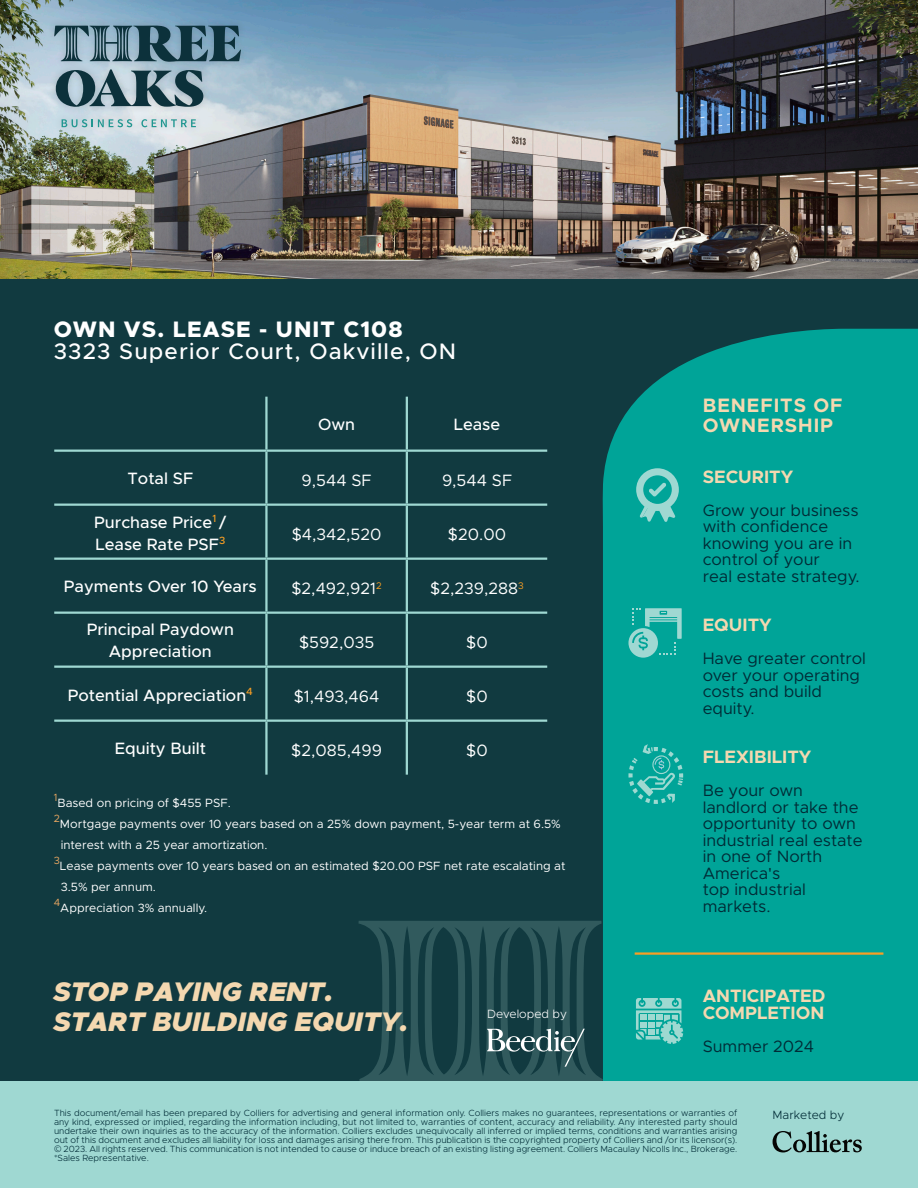
<style>
.page{position:relative;width:918px;height:1188px;background:#113a40}
.page>*{position:absolute;margin:0;border:0;box-sizing:border-box;transform-origin:0 0}
.t1{font:italic 900 27px "Metropolis";color:#f4d8b0}
.t2{font:500 22.5px/22.5px "Metropolis";letter-spacing:.05em;color:#fff}
.t3{font:700 19.5px/19.5px "Metropolis";letter-spacing:.05em;color:#f4d8b0}
.t4{font:700 18px/16.5px "Metropolis";color:#f4d8b0}
.t5{font:16.5px/16.5px "Metropolis";color:#002b36}
.t6{font:500 16.5px/22.5px "Metropolis";color:#fff}
.t7{font:16.5px "Metropolis";color:#fff}
.t8{font:12px/21px "Metropolis";color:#fff}
.t9{font:300 12px "Metropolis";color:#fff}
.t10{font:300 12px "Metropolis";color:#002b36}
.t11{font:10.5px "Metropolis";color:#eaa761}
.t12{font:300 9px/9px "Metropolis";color:#002b36;text-align:justify}
.s1{font-weight:800}
.s2{font-family:"Open Sans"}
</style>
<div class="page">
<div style="left:603px;top:329px;width:315px;height:753px;background:#00a498"></div>
<img style="left:0;top:0;width:918px;height:279px">
<div style="left:0;top:1082px;width:918px;height:106px;background:#9fd8d2"></div>
<hr style="left:265px;top:397px;width:3px;height:53px;background:#9fd8d2">
<hr style="left:406px;top:397px;width:2px;height:53px;background:#9fd8d2">
<hr style="left:54px;top:450px;width:212px;height:2px;background:#9fd8d2">
<hr style="left:266px;top:450px;width:141px;height:2px;background:#9fd8d2">
<hr style="left:265px;top:452px;width:3px;height:52px;background:#9fd8d2">
<hr style="left:407px;top:450px;width:140px;height:2px;background:#9fd8d2">
<hr style="left:406px;top:452px;width:2px;height:52px;background:#9fd8d2">
<hr style="left:54px;top:504px;width:212px;height:2px;background:#9fd8d2">
<hr style="left:266px;top:504px;width:141px;height:2px;background:#9fd8d2">
<hr style="left:265px;top:506px;width:3px;height:52px;background:#9fd8d2">
<hr style="left:407px;top:504px;width:140px;height:2px;background:#9fd8d2">
<hr style="left:406px;top:506px;width:2px;height:52px;background:#9fd8d2">
<hr style="left:54px;top:558px;width:212px;height:2px;background:#9fd8d2">
<hr style="left:266px;top:558px;width:141px;height:2px;background:#9fd8d2">
<hr style="left:265px;top:560px;width:3px;height:52px;background:#9fd8d2">
<hr style="left:407px;top:558px;width:140px;height:2px;background:#9fd8d2">
<hr style="left:406px;top:560px;width:2px;height:52px;background:#9fd8d2">
<hr style="left:54px;top:612px;width:212px;height:2px;background:#9fd8d2">
<hr style="left:266px;top:612px;width:141px;height:2px;background:#9fd8d2">
<hr style="left:265px;top:614px;width:3px;height:52px;background:#9fd8d2">
<hr style="left:407px;top:612px;width:140px;height:2px;background:#9fd8d2">
<hr style="left:406px;top:614px;width:2px;height:52px;background:#9fd8d2">
<hr style="left:54px;top:666px;width:212px;height:2px;background:#9fd8d2">
<hr style="left:266px;top:666px;width:141px;height:2px;background:#9fd8d2">
<hr style="left:265px;top:668px;width:3px;height:52px;background:#9fd8d2">
<hr style="left:407px;top:666px;width:140px;height:2px;background:#9fd8d2">
<hr style="left:406px;top:668px;width:2px;height:52px;background:#9fd8d2">
<hr style="left:54px;top:720px;width:212px;height:2px;background:#9fd8d2">
<hr style="left:266px;top:720px;width:141px;height:2px;background:#9fd8d2">
<hr style="left:265px;top:722px;width:3px;height:53px;background:#9fd8d2">
<hr style="left:407px;top:720px;width:140px;height:2px;background:#9fd8d2">
<hr style="left:406px;top:722px;width:2px;height:53px;background:#9fd8d2">
<div style="left:46px;top:17px;width:202px;height:118px;background:#231f20;opacity:.2"></div>
<svg style="left:56px;top:69px;width:147px;height:38px"></svg>
<svg style="left:54px;top:26px;width:187px;height:36px"></svg>
<svg style="left:62px;top:119px;width:70px;height:8px"></svg>
<svg style="left:141px;top:119px;width:55px;height:8px"></svg>
<svg style="left:358px;top:921px;width:245px;height:161px"></svg>
<svg style="left:773px;top:1131px;width:89px;height:21px"></svg>
<svg style="left:636px;top:468px;width:43px;height:54px;background:#4dbdb4"></svg>
<svg style="left:628px;top:608px;width:54px;height:50px;background:#44bab1"></svg>
<svg style="left:636px;top:998px;width:47px;height:46px;background:#63c5bb"></svg>
<hr style="left:635px;top:952px;width:248px;height:3px;background:#f89e24">
<svg style="left:626px;top:744px;width:59px;height:62px;background:#1eaea3"></svg>
<p class="t2" style="left:54px;top:318px;width:404px"><span class="s1">OWN VS. LEASE - UNIT C108<br></span>3323 Superior Court, Oakville, ON</p>
<p class="t6" style="left:318px;top:413px;width:39px">Own</p>
<p class="t6" style="left:454px;top:413px;width:48px">Lease</p>
<p class="t6" style="left:127px;top:467px;width:67px">Total SF</p>
<p class="t7" style="left:302px;top:470px;width:72px">9,544 SF</p>
<p class="t7" style="left:442px;top:470px;width:72px">9,544 SF</p>
<p class="t6" style="left:94px;top:511px;width:134px">Purchase Price<sup>1</sup> /<br>Lease Rate PSF<sup>3</sup></p>
<p class="t7" style="left:292px;top:524px;width:91px">$4,342,520</p>
<p class="t7" style="left:448px;top:524px;width:60px">$20.00</p>
<p class="t6" style="left:64px;top:575px;width:194px">Payments Over 10 Years</p>
<p class="t7" style="left:291px;top:578px;width:92px">$2,492,921<sup>2</sup></p>
<p class="t7" style="left:430px;top:578px;width:95px">$2,239,288<sup>3</sup></p>
<p class="t6" style="left:87px;top:618px;width:149px;text-align:center">Principal Paydown<br>Appreciation</p>
<p class="t7" style="left:299px;top:632px;width:77px">$592,035</p>
<p class="t7" style="left:466px;top:632px;width:23px">$0</p>
<p class="t6" style="left:68px;top:684px;width:187px">Potential Appreciation<sup>4</sup></p>
<p class="t7" style="left:294px;top:686px;width:87px">$1,493,464</p>
<p class="t7" style="left:466px;top:686px;width:23px">$0</p>
<p class="t6" style="left:115px;top:737px;width:93px">Equity Built</p>
<p class="t7" style="left:291px;top:740px;width:92px">$2,085,499</p>
<p class="t7" style="left:466px;top:740px;width:23px">$0</p>
<p class="t11" style="left:54px;top:790px;width:5px">1</p>
<p class="t8" style="left:57px;top:792px;width:175px">Based on pricing of $455 PSF.</p>
<p class="t11" style="left:54px;top:811px;width:8px">2</p>
<p class="t8" style="left:60px;top:813px;width:502px">Mortgage payments over 10 years based on a 25% down payment, 5-year term at 6.5% interest with a 25 year amortization.</p>
<p class="t11" style="left:54px;top:853px;width:8px">3</p>
<p class="t8" style="left:60px;top:855px;width:507px">Lease payments over 10 years based on an estimated $20.00 PSF net rate escalating at<br>3.5% per annum.</p>
<p class="t11" style="left:54px;top:895px;width:8px">4</p>
<p class="t8" style="left:60px;top:897px;width:148px">Appreciation 3% annually.</p>
<p class="t1" style="left:53px;top:974px;width:281px">STOP PAYING RENT.</p>
<p class="t1" style="left:53px;top:1004px;width:356px">START BUILDING EQUITY.</p>
<p class="t9" style="left:487px;top:1007px;width:82px">Developed by</p>
<p class="t3" style="left:703px;top:396px;width:141px">BENEFITS OF<br>OWNERSHIP</p>
<p class="t4" style="left:703px;top:468px;width:92px">SECURITY</p>
<p class="t5" style="left:703px;top:502px;width:158px">Grow your business with confidence knowing you are in control of your<br>real estate strategy.</p>
<p class="t4" style="left:703px;top:617px;width:70px">EQUITY</p>
<p class="t5" style="left:703px;top:650px;width:165px">Have greater control over your operating costs and build equity.</p>
<p class="t4" style="left:703px;top:749px;width:110px">FLEXIBILITY</p>
<p class="t5" style="left:703px;top:782px;width:161px">Be your own landlord or take the opportunity to own industrial real estate in one of North<br>America's<br>top industrial markets.</p>
<p class="t4" style="left:703px;top:988px;width:124px">ANTICIPATED<br>COMPLETION</p>
<p class="t5" style="left:703px;top:1038px;width:113px">Summer 2024</p>
<p class="t12" style="left:54px;top:1108px;width:685px">This document/email has been prepared by Colliers for advertising and general information only. Colliers makes no guarantees, representations or warranties of any kind, expressed or implied, regarding the information including, but not limited to, warranties of content, accuracy and reliability. Any interested party should undertake their own inquiries as to the accuracy of the information. Colliers excludes unequivocally all inferred or implied terms, conditions and warranties arising out of this document and excludes all liability for loss and damages arising there from. This publication is the copyrighted property of Colliers and /or its licensor(s). <span class="s2">©</span> 2023. All rights reserved. This communication is not intended to cause or induce breach of an existing listing agreement. Colliers Macaulay Nicolls Inc., Brokerage. *Sales Representative.</p>
<p class="t10" style="left:773px;top:1108px;width:73px">Marketed by</p>
</div>
